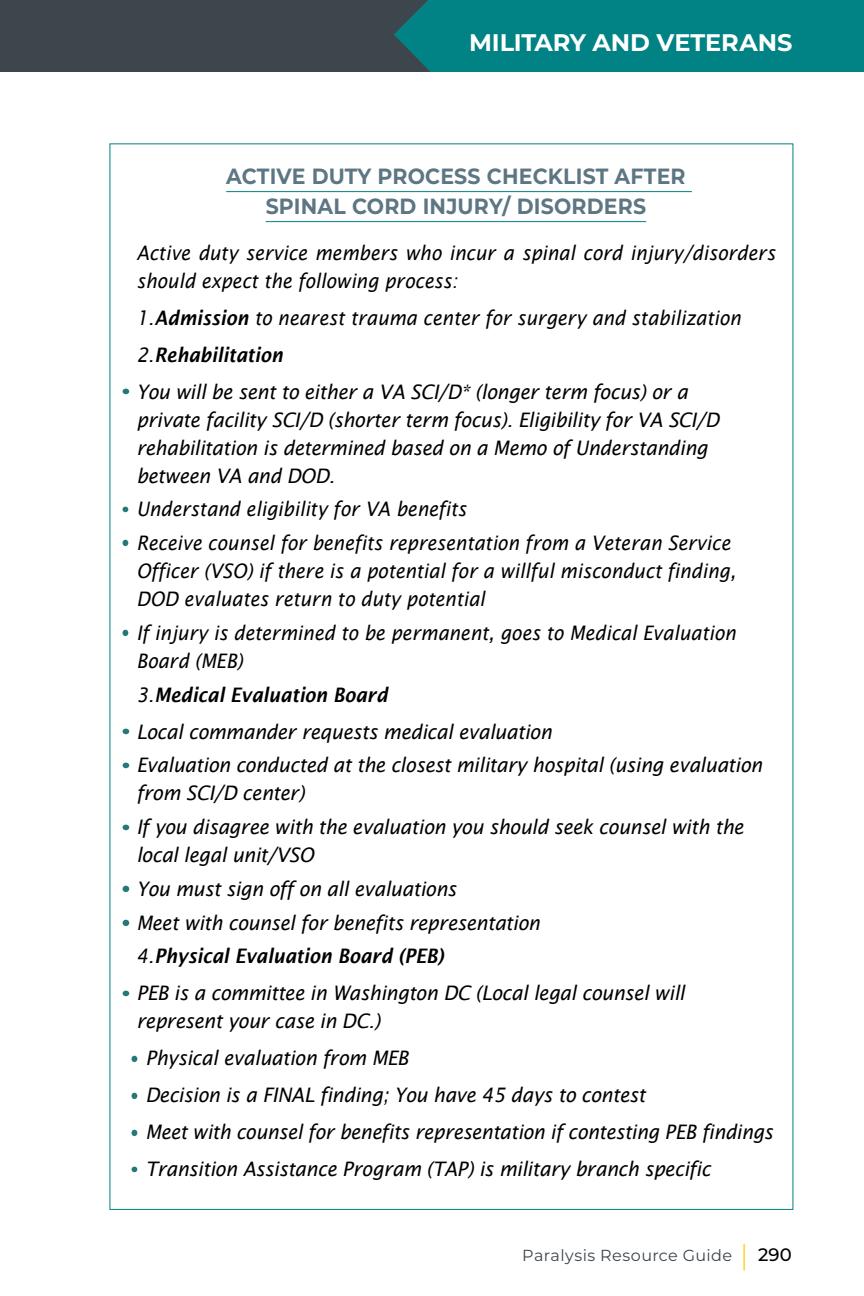
<style>
.page{position:relative;width:864px;height:1296px;background:#fff}
.page>*{position:absolute;margin:0;border:0;box-sizing:border-box;transform-origin:0 0}
.t1{font:700 24px "Montserrat";letter-spacing:-.005em;color:#fff}
.t2{font:700 22px/30px "Montserrat";letter-spacing:.01em;color:#5d7683;text-align:center;scale:.93 1}
.t3{font:italic 20px/28px "Lucida Sans";letter-spacing:-.015em;color:#000;scale:.95 1}
.t4{font:italic 20px/28px "Lucida Sans";letter-spacing:-.015em;color:#000;scale:.92 1}
.t5{font:italic 600 20px "Lucida Sans";letter-spacing:-.005em;color:#000;scale:.9 1}
.t6{font:italic 20px "Lucida Sans";letter-spacing:-.015em;color:#000;scale:.94 1}
.t7{font:100 16px "Montserrat";letter-spacing:.025em;color:#3d464c}
.s1{font-weight:600}
.s2{font-weight:400}
.s3{font-weight:600;font-style:normal;font-size:24px;color:#009da1}
.s4{font-size:28.4px;color:#ffcb05}
.s5{font-weight:500;font-size:18px;color:#000}
</style>
<div class="page">
<div style="left:0;top:0;width:864px;height:72px;background:#018284"></div>
<div style="left:0;top:0;width:430px;height:72px;background:#3d464c"></div>
<hr style="left:226px;top:191px;width:466px;height:1px;background:#018284">
<hr style="left:266px;top:221px;width:380px;height:1px;background:#018284">
<svg style="left:131px;top:1166px;width:7px;height:7px"></svg>
<svg style="left:131px;top:1129px;width:7px;height:7px"></svg>
<svg style="left:131px;top:1092px;width:7px;height:7px"></svg>
<svg style="left:131px;top:1055px;width:7px;height:7px"></svg>
<svg style="left:123px;top:990px;width:6px;height:7px"></svg>
<svg style="left:123px;top:920px;width:6px;height:6px"></svg>
<svg style="left:123px;top:886px;width:6px;height:7px"></svg>
<svg style="left:123px;top:824px;width:6px;height:7px"></svg>
<svg style="left:123px;top:762px;width:6px;height:7px"></svg>
<svg style="left:123px;top:728px;width:6px;height:7px"></svg>
<svg style="left:122px;top:630px;width:7px;height:6px"></svg>
<svg style="left:122px;top:540px;width:7px;height:6px"></svg>
<svg style="left:122px;top:506px;width:7px;height:7px"></svg>
<svg style="left:123px;top:388px;width:6px;height:7px"></svg>
<p class="t1" style="left:469px;top:27px;width:325px">MILITARY AND VETERANS</p>
<h4 class="t2" style="left:226px;top:160px;width:496px">ACTIVE DUTY PROCESS CHECKLIST AFTER<br>SPINAL CORD INJURY/ DISORDERS</h4>
<p class="t4" style="left:136px;top:238px;width:696px">Active duty service members who incur a spinal cord injury/disorders should expect the following process:</p>
<p class="t4" style="left:136px;top:303px;width:659px">1.<span class="s1">Admission</span> to nearest trauma center for surgery and stabilization</p>
<p class="t5" style="left:136px;top:343px;width:164px"><span class="s2">2.</span>Rehabilitation</p>
<p class="t3" style="left:136px;top:377px;width:615px;text-indent:-18px"><span class="s3">•</span> You will be sent to either a VA SCI/D* (longer term focus) or a private facility SCI/D (shorter term focus). Eligibility for VA SCI/D rehabilitation is determined based on a Memo of Understanding between VA and DOD.</p>
<p class="t4" style="left:118px;top:495px;width:380px"><span class="s3">•</span> Understand eligibility for VA benefits</p>
<p class="t4" style="left:136px;top:529px;width:653px;text-indent:-18px"><span class="s3">•</span> Receive counsel for benefits representation from a Veteran Service<br>Officer (VSO) if there is a potential for a willful misconduct finding,<br>DOD evaluates return to duty potential</p>
<p class="t4" style="left:136px;top:619px;width:653px;text-indent:-18px"><span class="s3">•</span> If injury is determined to be permanent, goes to Medical Evaluation<br>Board (MEB)</p>
<p class="t5" style="left:136px;top:683px;width:281px"><span class="s2">3.</span>Medical Evaluation Board</p>
<p class="t3" style="left:118px;top:717px;width:458px"><span class="s3">•</span> Local commander requests medical evaluation</p>
<p class="t3" style="left:136px;top:751px;width:660px;text-indent:-18px"><span class="s3">•</span> Evaluation conducted at the closest military hospital (using evaluation from SCI/D center)</p>
<p class="t3" style="left:136px;top:813px;width:641px;text-indent:-18px"><span class="s3">•</span> If you disagree with the evaluation you should seek counsel with the local legal unit/VSO</p>
<p class="t3" style="left:118px;top:875px;width:357px"><span class="s3">•</span> You must sign off on all evaluations</p>
<p class="t3" style="left:118px;top:909px;width:445px"><span class="s3">•</span> Meet with counsel for benefits representation</p>
<p class="t5" style="left:136px;top:945px;width:343px"><span class="s2">4.</span>Physical Evaluation Board (PEB)</p>
<p class="t3" style="left:136px;top:979px;width:579px">PEB is a committee in Washington DC (Local legal counsel will represent your case in DC.)</p>
<p class="t3" style="left:127px;top:1044px;width:297px"><span class="s3">•</span> Physical evaluation from MEB</p>
<p class="t3" style="left:127px;top:1081px;width:547px"><span class="s3">•</span> Decision is a FINAL finding; You have 45 days to contest</p>
<p class="t6" style="left:127px;top:1121px;width:688px"><span class="s3">•</span> Meet with counsel for benefits representation if contesting PEB findings</p>
<p class="t3" style="left:127px;top:1155px;width:615px"><span class="s3">•</span> Transition Assistance Program (TAP) is military branch specific</p>
<p class="t7" style="left:522px;top:1245px;width:271px">Paralysis Resource Guide <span class="s4">|</span> <span class="s5">290</span></p>
</div>
